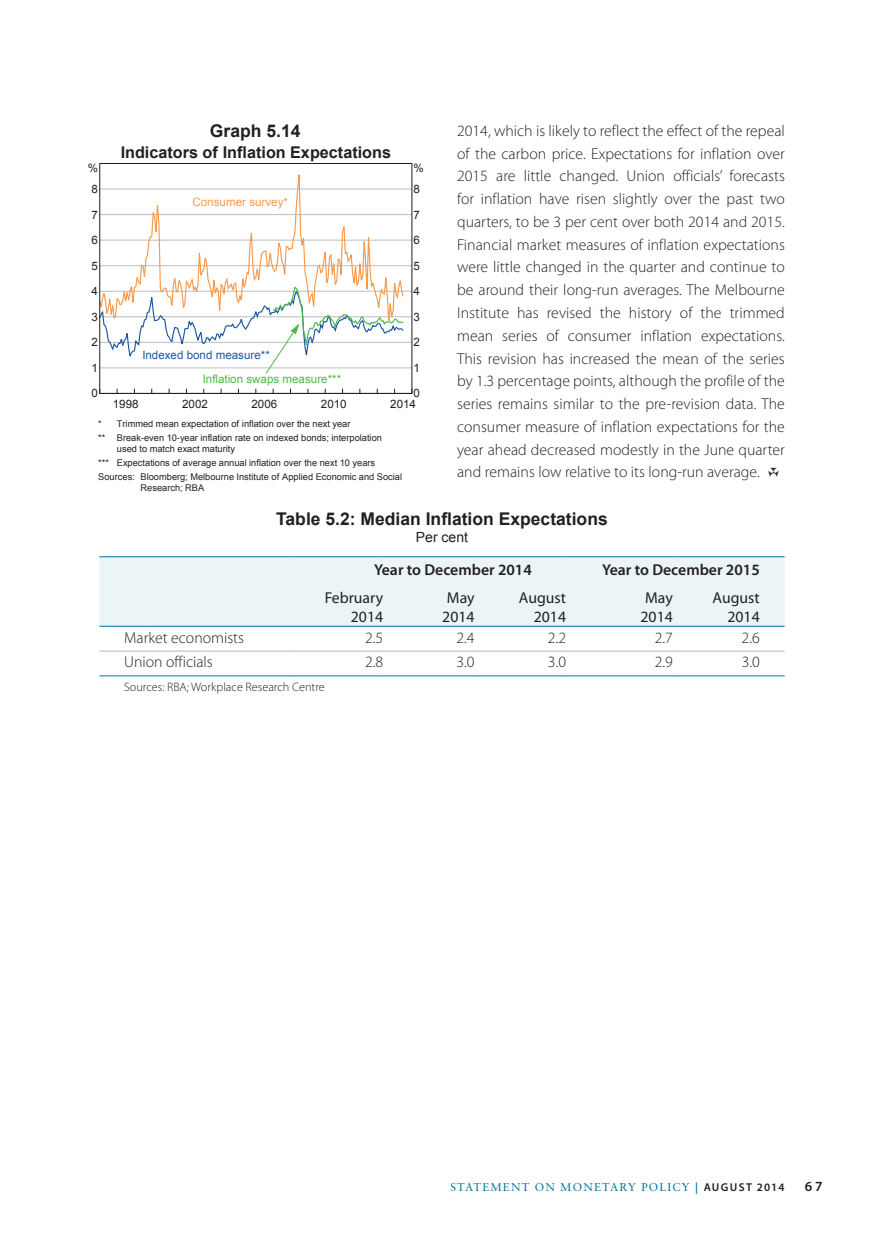
<style>
.page{position:relative;width:874px;height:1241px;background:#fff}
.page>*{position:absolute;margin:0;border:0;box-sizing:border-box;transform-origin:0 0}
.t1{font:700 17.5px "Arial";color:#231f20}
.t2{font:700 16.1px "Arial";color:#231f20}
.t3{font:300 15.75px/22.8px "Myriad Pro";color:#231f20;text-align:justify}
.t4{font:15.75px/18.9px "Myriad Pro";color:#231f20;text-align:right}
.t5{font:600 15.75px "Myriad Pro";color:#231f20}
.t6{font:14px "Arial";color:#231f20}
.t7{font:600 14px "Myriad Pro";color:#231f20}
.t8{font:300 12.25px "Myriad Pro";color:#231f20}
.t9{font:11.55px "Arial";color:#231f20}
.t10{font:11.55px "Arial";color:#4bb848}
.t11{font:11.55px "Arial";color:#1e56a6}
.t12{font:11.55px "Arial";color:#f79a4d}
.t13{font:11.38px "Sabon LT Std";letter-spacing:.1em;color:#007598}
.t14{font:9.28px/14.3px "Arial";color:#231f20}
.s1{font-family:"RB Afont";font-weight:400;font-size:11.38px}
.s2{font-family:"Myriad Pro";font-weight:600}
.s3{font-family:"Myriad Pro";font-weight:600;color:#231f20}
</style>
<div class="page">
<hr style="left:100px;top:393px;width:311px;height:1px;background:#231f20">
<hr style="left:100px;top:367px;width:311px;height:1px;background:#bcbdc0">
<hr style="left:100px;top:342px;width:311px;height:1px;background:#bcbdc0">
<hr style="left:100px;top:316px;width:311px;height:1px;background:#bcbdc0">
<hr style="left:100px;top:291px;width:311px;height:1px;background:#bcbdc0">
<hr style="left:100px;top:265px;width:311px;height:1px;background:#bcbdc0">
<hr style="left:100px;top:240px;width:311px;height:1px;background:#bcbdc0">
<hr style="left:100px;top:214px;width:311px;height:1px;background:#bcbdc0">
<hr style="left:100px;top:189px;width:311px;height:1px;background:#bcbdc0">
<svg style="left:101px;top:174px;width:303px;height:112px"></svg>
<div style="left:99px;top:163px;width:313px;height:230px;border:1px solid #231f20"></div>
<svg style="left:100px;top:286px;width:304px;height:88px"></svg>
<div style="left:99px;top:557px;width:685px;height:69px;background:#ebf5f8"></div>
<hr style="left:99px;top:556px;width:192px;height:1px;background:#007598">
<hr style="left:291px;top:556px;width:92px;height:1px;background:#007598">
<hr style="left:383px;top:556px;width:91px;height:1px;background:#007598">
<hr style="left:474px;top:556px;width:92px;height:1px;background:#007598">
<hr style="left:566px;top:556px;width:106px;height:1px;background:#007598">
<hr style="left:672px;top:556px;width:112px;height:1px;background:#007598">
<hr style="left:99px;top:675px;width:192px;height:1px;background:#007598">
<hr style="left:291px;top:675px;width:92px;height:1px;background:#007598">
<hr style="left:383px;top:675px;width:91px;height:1px;background:#007598">
<hr style="left:474px;top:675px;width:92px;height:1px;background:#007598">
<hr style="left:566px;top:675px;width:106px;height:1px;background:#007598">
<hr style="left:672px;top:675px;width:112px;height:1px;background:#007598">
<hr style="left:99px;top:626px;width:192px;height:1px;background:#007598">
<hr style="left:291px;top:626px;width:92px;height:1px;background:#007598">
<hr style="left:383px;top:626px;width:91px;height:1px;background:#007598">
<hr style="left:474px;top:626px;width:92px;height:1px;background:#007598">
<hr style="left:566px;top:626px;width:106px;height:1px;background:#007598">
<hr style="left:672px;top:626px;width:112px;height:1px;background:#007598">
<hr style="left:99px;top:650px;width:192px;height:1px;background:#b2b7bb">
<hr style="left:291px;top:650px;width:92px;height:1px;background:#b2b7bb">
<hr style="left:383px;top:650px;width:91px;height:1px;background:#b2b7bb">
<hr style="left:474px;top:650px;width:92px;height:1px;background:#b2b7bb">
<hr style="left:566px;top:650px;width:106px;height:1px;background:#b2b7bb">
<hr style="left:672px;top:650px;width:112px;height:1px;background:#b2b7bb">
<p class="t1" style="left:210px;top:119px;width:92px">Graph 5.14</p>
<p class="t3" style="left:457px;top:119px;width:329px">2014, which is likely to reflect the effect of the repeal of the carbon price. Expectations for inflation over 2015 are little changed. Union officials’ forecasts for inflation have risen slightly over the past two quarters, to be 3 per cent over both 2014 and 2015.<br>Financial market measures of inflation expectations were little changed in the quarter and continue to be around their long-run averages. The Melbourne Institute has revised the history of the trimmed mean series of consumer inflation expectations.<br>This revision has increased the mean of the series by 1.3 percentage points, although the profile of the series remains similar to the pre-revision data. The consumer measure of inflation expectations for the year ahead decreased modestly in the June quarter and remains low relative to its long-run average. <span class="s1">R</span></p>
<p class="t1" style="left:276px;top:507px;width:333px">Table 5.2: Median Inflation Expectations</p>
<p class="t6" style="left:415px;top:528px;width:54px">Per cent</p>
<p class="t5" style="left:374px;top:559px;width:159px">Year to December 2014</p>
<p class="t5" style="left:602px;top:559px;width:159px">Year to December 2015</p>
<p class="t4" style="left:324px;top:587px;width:60px">February<br>2014</p>
<p class="t4" style="left:442px;top:587px;width:34px;text-align:left">May<br>2014</p>
<p class="t4" style="left:518px;top:587px;width:49px">August<br>2014</p>
<p class="t4" style="left:640px;top:587px;width:34px;text-align:left">May<br>2014</p>
<p class="t4" style="left:712px;top:587px;width:49px">August<br>2014</p>
<p class="t3" style="left:124px;top:625px;width:121px">Market economists</p>
<p class="t3" style="left:365px;top:625px;width:20px">2.5</p>
<p class="t3" style="left:456px;top:625px;width:20px">2.4</p>
<p class="t3" style="left:547px;top:625px;width:20px">2.2</p>
<p class="t3" style="left:654px;top:625px;width:20px">2.7</p>
<p class="t3" style="left:741px;top:625px;width:20px">2.6</p>
<p class="t3" style="left:124px;top:650px;width:90px">Union officials</p>
<p class="t3" style="left:365px;top:650px;width:20px">2.8</p>
<p class="t3" style="left:456px;top:650px;width:20px">3.0</p>
<p class="t3" style="left:547px;top:650px;width:20px">3.0</p>
<p class="t3" style="left:654px;top:650px;width:20px">2.9</p>
<p class="t3" style="left:741px;top:650px;width:20px">3.0</p>
<p class="t8" style="left:124px;top:679px;width:202px">Sources: RBA; Workplace Research Centre</p>
<p class="t2" style="left:121px;top:141px;width:272px">Indicators of Inflation Expectations</p>
<p class="t12" style="left:192px;top:194px;width:97px">Consumer survey*</p>
<p class="t9" style="left:88px;top:161px;width:12px">%</p>
<p class="t9" style="left:413px;top:161px;width:12px">%</p>
<p class="t9" style="left:91px;top:181px;width:8px">8</p>
<p class="t9" style="left:413px;top:181px;width:8px">8</p>
<p class="t9" style="left:91px;top:207px;width:8px">7</p>
<p class="t9" style="left:413px;top:207px;width:8px">7</p>
<p class="t9" style="left:91px;top:232px;width:8px">6</p>
<p class="t9" style="left:413px;top:232px;width:8px">6</p>
<p class="t9" style="left:91px;top:258px;width:8px">5</p>
<p class="t9" style="left:413px;top:258px;width:8px">5</p>
<p class="t9" style="left:91px;top:283px;width:8px">4</p>
<p class="t9" style="left:413px;top:283px;width:8px">4</p>
<p class="t9" style="left:91px;top:309px;width:8px">3</p>
<p class="t9" style="left:413px;top:309px;width:8px">3</p>
<p class="t9" style="left:91px;top:334px;width:8px">2</p>
<p class="t9" style="left:413px;top:334px;width:8px">2</p>
<p class="t11" style="left:142px;top:347px;width:129px">Indexed bond measure**</p>
<p class="t9" style="left:91px;top:360px;width:8px">1</p>
<p class="t9" style="left:413px;top:360px;width:8px">1</p>
<p class="t10" style="left:203px;top:372px;width:140px">Inflation swaps measure***</p>
<p class="t9" style="left:91px;top:385px;width:8px">0</p>
<p class="t9" style="left:413px;top:385px;width:8px">0</p>
<p class="t9" style="left:113px;top:397px;width:27px">1998</p>
<p class="t9" style="left:182px;top:397px;width:27px">2002</p>
<p class="t9" style="left:251px;top:397px;width:27px">2006</p>
<p class="t9" style="left:321px;top:397px;width:27px">2010</p>
<p class="t9" style="left:390px;top:397px;width:27px">2014</p>
<p class="t14" style="left:98px;top:416px;width:285px">* Trimmed mean expectation of inflation over the next year<br>** Break-even 10-year inflation rate on indexed bonds; interpolation</p>
<p class="t14" style="left:98px;top:441px;width:305px;text-indent:19px">used to match exact maturity<br>*** Expectations of average annual inflation over the next 10 years<br>Sources: Bloomberg; Melbourne Institute of Applied Economic and Social</p>
<p class="t14" style="left:140px;top:480px;width:65px">Research; RBA</p>
<p class="t13" style="left:450px;top:1180px;width:335px">STATEMENT ON MONETARY POLICY <span class="s2">|</span> <span class="s3">august 2014</span></p>
<p class="t7" style="left:804px;top:1177px;width:19px">67</p>
</div>
